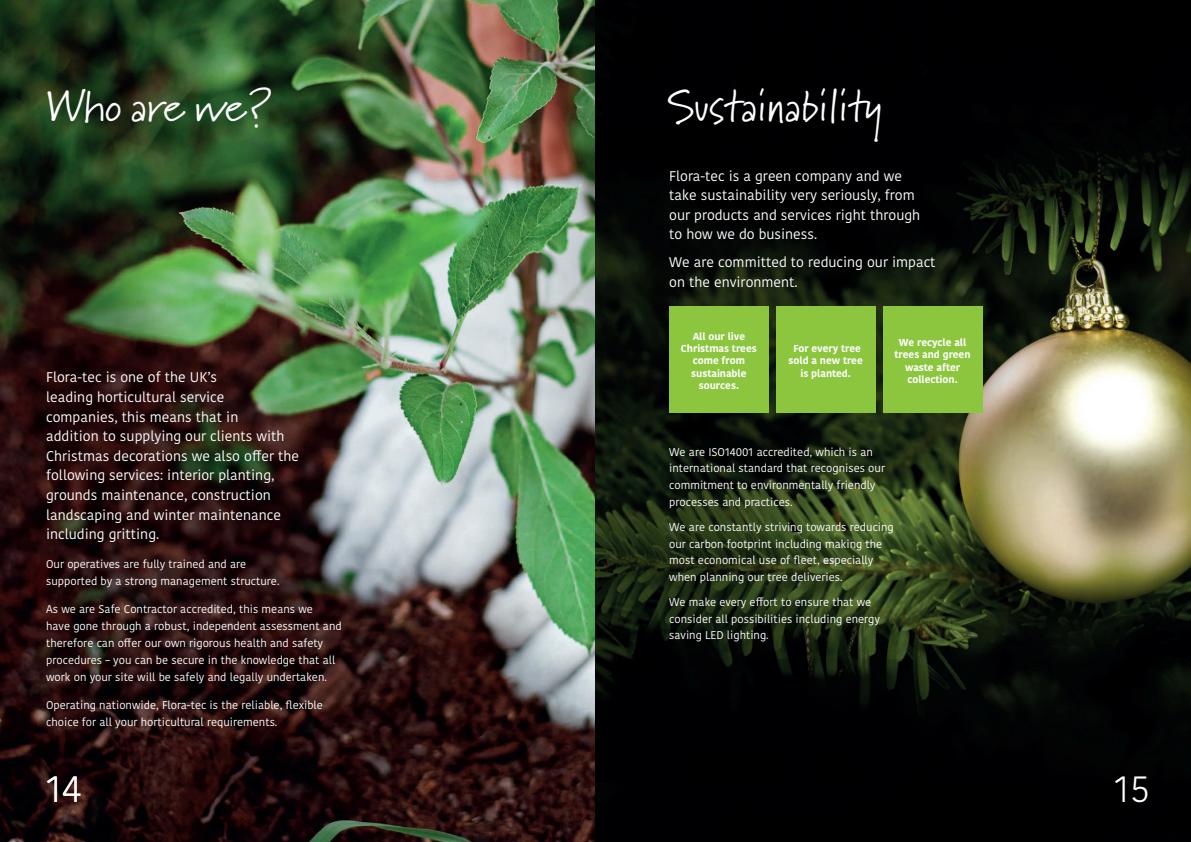
<style>
.page{position:relative;width:1191px;height:842px;background:#fff}
.page>*{position:absolute;margin:0;border:0;box-sizing:border-box;transform-origin:0 0}
.t1{font:44.8px "Marydale";color:#fff}
.t2{font:300 37.1px "Kohinoor Bangla";color:#fff}
.t3{font:14px/19.6px "Kohinoor Bangla";color:#fff}
.t4{font:11.2px/16.8px "Kohinoor Bangla";color:#fff}
.t5{font:700 10.1px/12.1px "Kohinoor Bangla";color:#fff;text-align:center}
</style>
<div class="page">
<img style="left:0;top:0;width:1191px;height:842px">
<div style="left:669px;top:306px;width:99px;height:106px;background:#8bc63e"></div>
<div style="left:776px;top:306px;width:99px;height:106px;background:#8bc63e"></div>
<div style="left:883px;top:306px;width:99px;height:106px;background:#8bc63e"></div>
<p class="t1" style="left:46px;top:79px;width:226px">Who are we?</p>
<p class="t3" style="left:46px;top:367px;width:254px">Flora-tec is one of the UK’s<br>leading horticultural service companies, this means that in<br>addition to supplying our clients with Christmas decorations we also offer the following services: interior planting, grounds maintenance, construction landscaping and winter maintenance including gritting.</p>
<p class="t4" style="left:46px;top:555px;width:235px">Our operatives are fully trained and are supported by a strong management structure.</p>
<p class="t4" style="left:46px;top:601px;width:297px">As we are Safe Contractor accredited, this means we<br>have gone through a robust, independent assessment and therefore can offer our own rigorous health and safety procedures – you can be secure in the knowledge that all work on your site will be safely and legally undertaken.</p>
<p class="t4" style="left:46px;top:697px;width:278px">Operating nationwide, Flora-tec is the reliable, flexible choice for all your horticultural requirements.</p>
<p class="t1" style="left:667px;top:80px;width:217px">Sustainability</p>
<p class="t3" style="left:669px;top:166px;width:252px">Flora-tec is a green company and we take sustainability very seriously, from our products and services right through to how we do business.</p>
<p class="t3" style="left:669px;top:252px;width:268px">We are committed to reducing our impact on the environment.</p>
<p class="t5" style="left:681px;top:330px;width:77px">All our live<br>Christmas trees come from sustainable sources.</p>
<p class="t5" style="left:788px;top:342px;width:76px">For every tree sold a new tree is planted.</p>
<p class="t5" style="left:894px;top:336px;width:77px">We recycle all trees and green waste after collection.</p>
<p class="t4" style="left:669px;top:443px;width:217px">We are ISO14001 accredited, which is an international standard that recognises our commitment to environmentally friendly processes and practices.</p>
<p class="t4" style="left:669px;top:518px;width:226px">We are constantly striving towards reducing our carbon footprint including making the most economical use of fleet, especially when planning our tree deliveries.</p>
<p class="t4" style="left:669px;top:593px;width:212px">We make every effort to ensure that we consider all possibilities including energy saving LED lighting.</p>
<p class="t2" style="left:47px;top:762px;width:36px">14</p>
<p class="t2" style="left:1114px;top:762px;width:36px">15</p>
</div>
